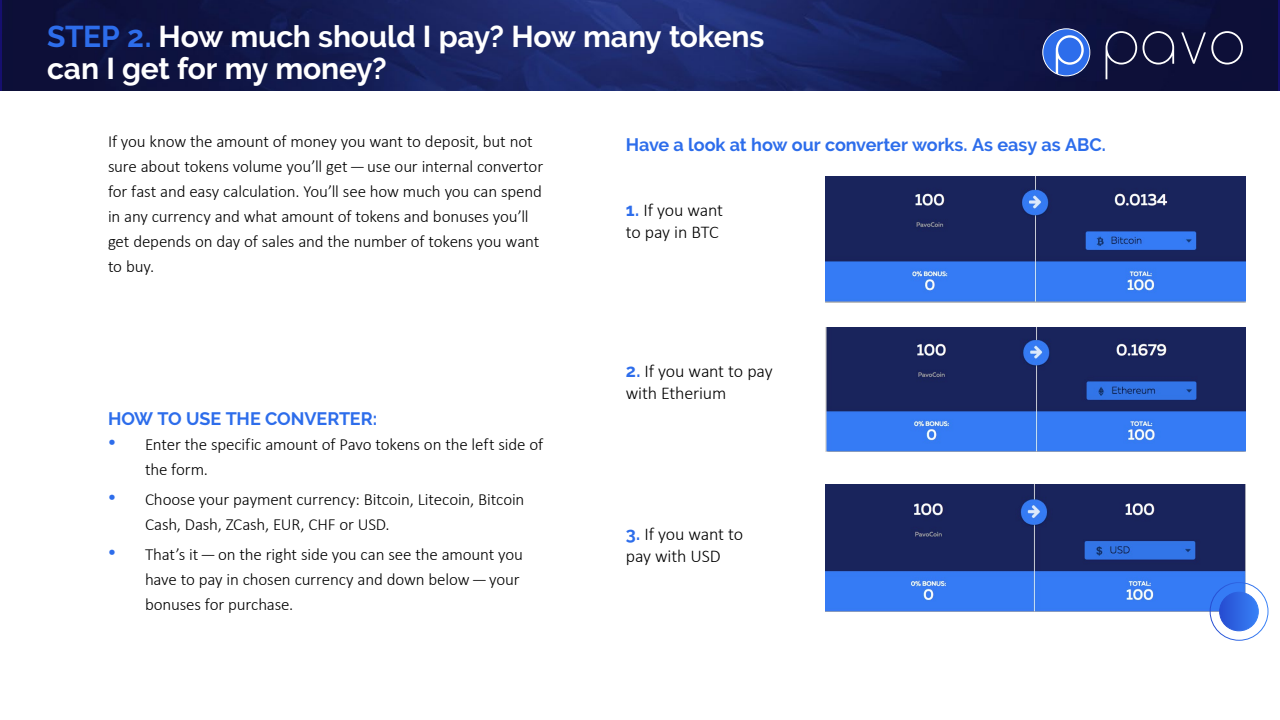
<style>
.page{position:relative;width:1280px;height:720px;background:#fff}
.page>*{position:absolute;margin:0;border:0;box-sizing:border-box;transform-origin:0 0}
.t1{font:700 30px/32px "Raleway";letter-spacing:-.005em;color:#fff}
.t2{font:300 18px/21.6px "Calibri";letter-spacing:-.015em;color:#000}
.t3{font:700 18px "Raleway";letter-spacing:-.005em;color:#2d6deb}
.t4{font:300 17px/25px "Calibri";letter-spacing:-.01em;color:#000}
.s1{color:#2d6deb}
.s2{font-family:"Raleway";font-weight:700;color:#2d6deb}
.s3{font-family:"Ubuntu";font-size:22px;color:#2d6deb}
</style>
<div class="page">
<img style="left:3px;top:0;width:1274px;height:91px">
<div style="left:1043px;top:29px;width:47px;height:47px;background:#2d6deb;border-radius:50%"></div>
<div style="left:1043px;top:29px;width:47px;height:47px;border:1px solid #fff;border-radius:50%"></div>
<svg style="left:1106px;top:31px;width:31px;height:48px"></svg>
<svg style="left:1143px;top:31px;width:31px;height:34px"></svg>
<svg style="left:1181px;top:31px;width:62px;height:34px"></svg>
<svg style="left:1056px;top:35px;width:28px;height:39px"></svg>
<img style="left:826px;top:176px;width:420px;height:127px">
<img style="left:826px;top:327px;width:420px;height:125px">
<img style="left:826px;top:484px;width:420px;height:127px">
<div style="left:1210px;top:582px;width:58px;height:58px;border:1px solid #fff;border-radius:50%"></div>
<div style="left:1220px;top:592px;width:38px;height:39px;background:linear-gradient(to right,#264cd1,#3880f5);border-radius:19px"></div>
<div style="left:1219px;top:592px;width:40px;height:39px;border:1px solid #fff;border-radius:50%"></div>
<h1 class="t1" style="left:47px;top:21px;width:719px"><span class="s1">STEP 2.</span> How much should I pay? How many tokens can I get for my money?</h1>
<p class="t4" style="left:108px;top:129px;width:437px">If you know the amount of money you want to deposit, but not sure about tokens volume you’ll get — use our internal convertor for fast and easy calculation. You’ll see how much you can spend in any currency and what amount of tokens and bonuses you’ll get depends on day of sales and the number of tokens you want to buy.</p>
<p class="t3" style="left:626px;top:134px;width:482px">Have a look at how our converter works. As easy as ABC.</p>
<p class="t2" style="left:626px;top:199px;width:99px"><span class="s2">1.</span> If you want to pay in BTC</p>
<p class="t3" style="left:108px;top:408px;width:271px">HOW TO USE THE CONVERTER:</p>
<p class="t4" style="left:145px;top:432px;width:400px;text-indent:-37px"><span class="s3">•</span> Enter the specific amount of Pavo tokens on the left side of the form.</p>
<p class="t4" style="left:145px;top:487px;width:381px;text-indent:-37px"><span class="s3">•</span> Choose your payment currency: Bitcoin, Litecoin, Bitcoin<br>Cash, Dash, ZCash, EUR, CHF or USD.</p>
<p class="t4" style="left:145px;top:542px;width:380px;text-indent:-37px"><span class="s3">•</span> That’s it — on the right side you can see the amount you have to pay in chosen currency and down below — your bonuses for purchase.</p>
<p class="t2" style="left:626px;top:360px;width:148px"><span class="s2">2.</span> If you want to pay with Etherium</p>
<p class="t2" style="left:626px;top:523px;width:119px"><span class="s2">3.</span> If you want to pay with USD</p>
</div>
